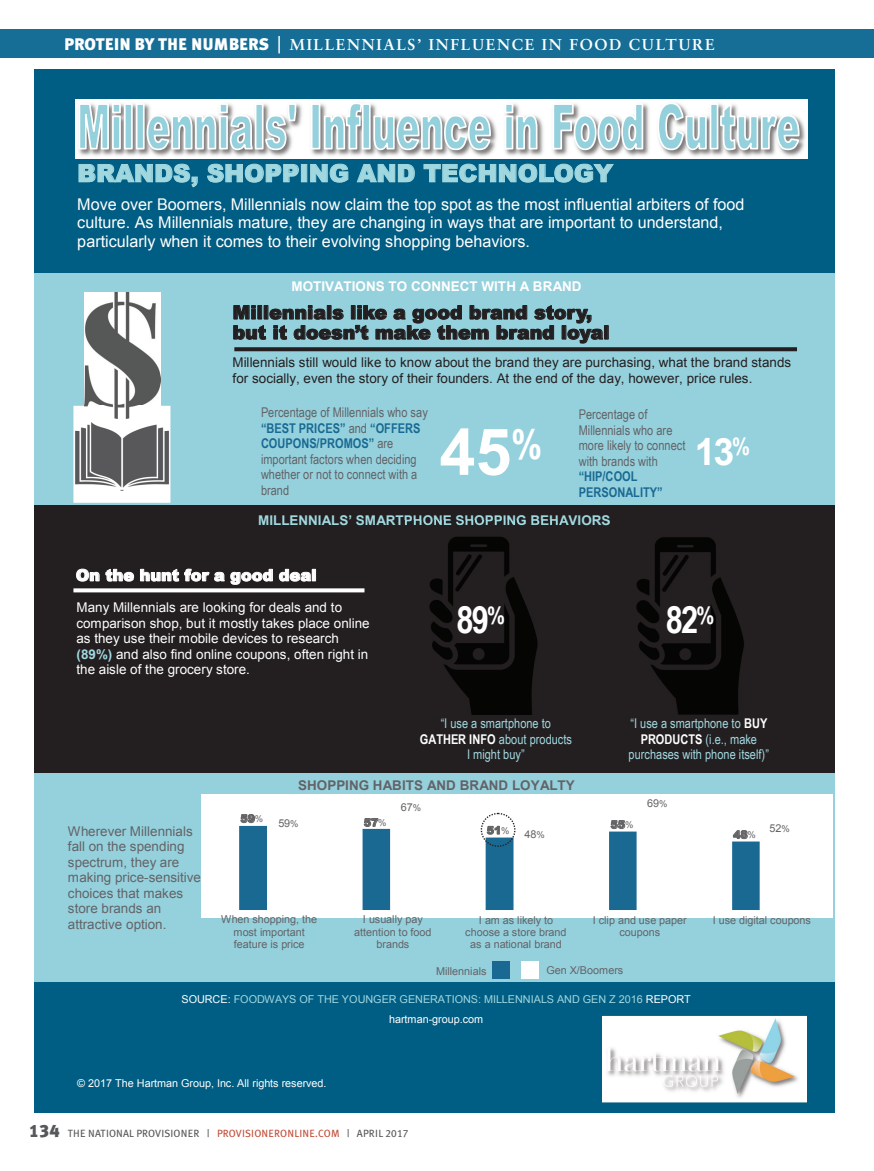
<style>
.page{position:relative;width:874px;height:1171px;background:#fff}
.page>*{position:absolute;margin:0;border:0;box-sizing:border-box;transform-origin:0 0}
.t1{font:700 64.65px "Arial";color:#fff}
.t2{font:700 37.65px "Arial Narrow";color:#fff}
.t3{font:700 37.65px "Arial";color:#fff}
.t4{font:900 24.3px "Arial";color:#a1d8e0}
.t5{font:900 18.9px/20.1px "Arial";color:#231f20}
.t6{font:16.2px/18.6px "Arial";color:#fff}
.t7{font:900 16.2px "Arial";color:#fff}
.t8{font:15.75px "Sabon Bold Os F";letter-spacing:.1em;color:#fff}
.t9{font:13.35px/15.5px "Arial Narrow";color:#636366}
.t10{font:13.35px/15.5px "Arial";color:#fff}
.t11{font:13.35px/15.5px "Arial";color:#231f20}
.t12{font:13.35px/15.5px "Arial";color:#636366}
.t13{font:13.35px/15.5px "Arial Narrow";color:#a1d8e0;text-align:center}
.t14{font:700 13.35px "Arial";color:#a1d8e0}
.t15{font:700 13.35px "Arial";color:#fff}
.t16{font:700 13.35px "Arial";color:#636366}
.t17{font:700 13.35px/15.5px "Arial Narrow";color:#196992}
.t18{font:10.8px/12.3px "Arial";letter-spacing:-.005em;color:#636366;text-align:center}
.t19{font:10.8px/20.4px "Arial";letter-spacing:-.005em;color:#a1d8e0;text-align:center}
.t20{font:10.8px "Arial";letter-spacing:-.005em;color:#fff}
.t21{font:900 10.8px "Arial";letter-spacing:.005em;color:#636366}
.t22{font:10.5px "Meta Plus Lining";letter-spacing:.01em;color:#57585a}
.s1{font-family:"Meta Plus Lining";font-weight:900;font-size:16.8px}
.s2{font-family:"Meta Plus Lining Normal";font-size:22.5px}
.s3{font-weight:700;color:#196992}
.s4{font-weight:700;color:#a1d8e0}
.s5{font-weight:700;color:#fff}
.s6{font-weight:400;font-size:9.3px}
.s7{font-size:9.3px}
.s8{color:#fff}
.s9{font-weight:900;font-size:18px}
.s10{color:#c14e3a}
</style>
<div class="page">
<div style="left:0;top:29px;width:873px;height:29px;background:#166e96"></div>
<div style="left:35px;top:263px;width:800px;height:730px;background:#95d1dd"></div>
<div style="left:35px;top:982px;width:800px;height:130px;background:#005d83"></div>
<div style="left:35px;top:69px;width:800px;height:204px;background:#005d83"></div>
<svg style="left:78px;top:163px;width:120px;height:24px"></svg>
<svg style="left:207px;top:163px;width:92px;height:20px"></svg>
<div style="left:301px;top:164px;width:6px;height:18px;border:1px solid #a1d8e0"></div>
<svg style="left:310px;top:163px;width:38px;height:20px"></svg>
<svg style="left:356px;top:164px;width:59px;height:19px"></svg>
<svg style="left:423px;top:163px;width:191px;height:20px"></svg>
<img style="left:76px;top:100px;width:731px;height:58px">
<svg style="left:78px;top:99px;width:44px;height:51px;background:#c1dadf"></svg>
<div style="left:124px;top:103px;width:9px;height:46px;background:#95d1dd;border:2px solid #fff"></div>
<div style="left:136px;top:103px;width:9px;height:46px;background:#95d1dd;border:2px solid #fff"></div>
<svg style="left:146px;top:102px;width:108px;height:49px;background:#c9dce0"></svg>
<svg style="left:255px;top:103px;width:8px;height:46px"></svg>
<svg style="left:264px;top:102px;width:33px;height:49px;background:#ccdadd"></svg>
<div style="left:311px;top:103px;width:9px;height:46px;background:#95d1dd;border:2px solid #fff"></div>
<svg style="left:323px;top:102px;width:40px;height:48px;background:#c5dade"></svg>
<svg style="left:362px;top:103px;width:8px;height:46px"></svg>
<svg style="left:372px;top:114px;width:120px;height:37px;background:#bcd3d8"></svg>
<svg style="left:503px;top:102px;width:35px;height:48px;background:#c9dde1"></svg>
<svg style="left:551px;top:102px;width:93px;height:49px;background:#c7dce1"></svg>
<svg style="left:656px;top:102px;width:51px;height:49px;background:#c8dde1"></svg>
<div style="left:709px;top:103px;width:9px;height:46px;background:#95d1dd;border:2px solid #fff"></div>
<svg style="left:719px;top:102px;width:81px;height:49px;background:#c9dbdf"></svg>
<svg style="left:233px;top:305px;width:370px;height:38px"></svg>
<div style="left:604px;top:325px;width:4px;height:14px;border:1px solid #231f20"></div>
<svg style="left:234px;top:347px;width:562px;height:4px;background:#29282a"></svg>
<div style="left:35px;top:505px;width:800px;height:268px;background:#231f20"></div>
<img style="left:602px;top:1015px;width:204px;height:87px">
<img style="left:604px;top:1018px;width:194px;height:76px">
<svg style="left:76px;top:568px;width:58px;height:13px"></svg>
<svg style="left:140px;top:568px;width:133px;height:16px"></svg>
<svg style="left:279px;top:568px;width:32px;height:13px"></svg>
<div style="left:312px;top:569px;width:4px;height:12px;border:1px solid #fff"></div>
<svg style="left:73px;top:588px;width:291px;height:4px"></svg>
<img style="left:427px;top:525px;width:111px;height:189px">
<img style="left:405px;top:520px;width:160px;height:5px">
<img style="left:609px;top:520px;width:135px;height:194px">
<img style="left:73px;top:406px;width:97px;height:96px">
<img style="left:202px;top:794px;width:630px;height:123px">
<img style="left:85px;top:292px;width:75px;height:114px">
<img style="left:85px;top:406px;width:75px;height:12px">
<div style="left:492px;top:961px;width:17px;height:17px;background:#196992"></div>
<div style="left:521px;top:961px;width:18px;height:17px;background:#fff"></div>
<svg style="left:240px;top:814px;width:15px;height:8px"></svg>
<svg style="left:364px;top:818px;width:14px;height:8px"></svg>
<svg style="left:486px;top:825px;width:13px;height:9px"></svg>
<svg style="left:733px;top:830px;width:14px;height:8px"></svg>
<svg style="left:610px;top:820px;width:15px;height:8px"></svg>
<div style="left:480px;top:812px;width:35px;height:34px;border:1px dashed #231f20;border-radius:50%"></div>
<p class="t8" style="left:64px;top:35px;width:652px"><span class="s1">PROTEIN BY THE NUMBERS</span> <span class="s2">|</span> MILLENNIALS’ INFLUENCE IN FOOD CULTURE</p>
<h3 class="t4" style="left:77px;top:155px;width:537px">BRANDS, SHOPPING AND TECHNOLOGY</h3>
<p class="t6" style="left:77px;top:195px;width:668px">Move over Boomers, Millennials now claim the top spot as the most influential arbiters of food culture. As Millennials mature, they are changing in ways that are important to understand, particularly when it comes to their evolving shopping behaviors.</p>
<p class="t15" style="left:291px;top:278px;width:291px">MOTIVATIONS TO CONNECT WITH A BRAND</p>
<p class="t5" style="left:232px;top:301px;width:378px">Millennials like a good brand story, but it doesn’t make them brand loyal</p>
<p class="t11" style="left:232px;top:355px;width:560px">Millennials still would like to know about the brand they are purchasing, what the brand stands for socially, even the story of their founders. At the end of the day, however, price rules.</p>
<p class="t9" style="left:261px;top:404px;width:168px">Percentage of Millennials who say <span class="s3">“BEST PRICES”</span> and <span class="s3">“OFFERS<br>COUPONS/PROMOS”</span> are important factors when deciding whether or not to connect with a brand</p>
<h1 class="t1" style="left:439px;top:409px;width:104px">45<sup>%</sup></h1>
<p class="t9" style="left:578px;top:406px;width:108px">Percentage of<br>Millennials who are more likely to connect with brands with</p>
<p class="t17" style="left:578px;top:468px;width:85px">“HIP/COOL<br>PERSONALITY”</p>
<p class="t14" style="left:258px;top:511px;width:354px">MILLENNIALS’ SMARTPHONE SHOPPING BEHAVIORS</p>
<h2 class="t3" style="left:694px;top:426px;width:57px">13<sup>%</sup></h2>
<p class="t7" style="left:76px;top:563px;width:242px">On the hunt for a good deal</p>
<p class="t10" style="left:76px;top:600px;width:295px">Many Millennials are looking for deals and to comparison shop, but it mostly takes place online as they use their mobile devices to research <span class="s4">(89%)</span> and also find online coupons, often right in the aisle of the grocery store.</p>
<h2 class="t2" style="left:456px;top:591px;width:50px">89<sup>%</sup></h2>
<h2 class="t2" style="left:665px;top:591px;width:50px">82<sup>%</sup></h2>
<p class="t13" style="left:420px;top:715px;width:154px">“I use a smartphone to<br><span class="s5">GATHER INFO</span> about products<br>I might buy”</p>
<p class="t13" style="left:628px;top:715px;width:142px">“I use a smartphone to <span class="s5">BUY<br>PRODUCTS</span> (i.e., make purchases with phone itself)”</p>
<p class="t16" style="left:298px;top:776px;width:278px">SHOPPING HABITS AND BRAND LOYALTY</p>
<p class="t12" style="left:68px;top:823px;width:134px">Wherever Millennials fall on the spending spectrum, they are making price-sensitive choices that makes store brands an attractive option.</p>
<p class="t21" style="left:240px;top:810px;width:24px">59<span class="s6">%</span></p>
<p class="t18" style="left:278px;top:817px;width:22px">59<span class="s7">%</span></p>
<p class="t21" style="left:364px;top:814px;width:24px">57<span class="s6">%</span></p>
<p class="t18" style="left:400px;top:801px;width:22px">67<span class="s7">%</span></p>
<p class="t21" style="left:486px;top:822px;width:24px">51<span class="s6">%</span></p>
<p class="t18" style="left:524px;top:827px;width:22px">48<span class="s7">%</span></p>
<p class="t21" style="left:610px;top:816px;width:24px">55<span class="s6">%</span></p>
<p class="t18" style="left:647px;top:797px;width:22px">69<span class="s7">%</span></p>
<p class="t21" style="left:733px;top:826px;width:24px">48<span class="s6">%</span></p>
<p class="t18" style="left:769px;top:821px;width:22px">52<span class="s7">%</span></p>
<p class="t18" style="left:221px;top:913px;width:97px">When shopping, the most important feature is price</p>
<p class="t18" style="left:354px;top:913px;width:79px">I usually pay attention to food brands</p>
<p class="t18" style="left:465px;top:913px;width:103px">I am as likely to choose a store brand as a national brand</p>
<p class="t18" style="left:592px;top:913px;width:95px">I clip and use paper coupons</p>
<p class="t18" style="left:712px;top:913px;width:100px">I use digital coupons</p>
<p class="t18" style="left:436px;top:965px;width:52px">Millennials</p>
<p class="t18" style="left:546px;top:964px;width:78px">Gen X/Boomers</p>
<p class="t19" style="left:181px;top:988px;width:511px"><span class="s8">SOURCE:</span> FOODWAYS OF THE YOUNGER GENERATIONS: MILLENNIALS AND GEN Z 2016 <span class="s8">REPORT hartman-group.com</span></p>
<p class="t20" style="left:77px;top:1075px;width:251px">© 2017 The Hartman Group, Inc. All rights reserved.</p>
<p class="t22" style="left:29px;top:1126px;width:381px"><span class="s9">134</span> THE NATIONAL PROVISIONER | <span class="s10">PROVISIONERONLINE.COM</span> | APRIL 2017</p>
</div>
